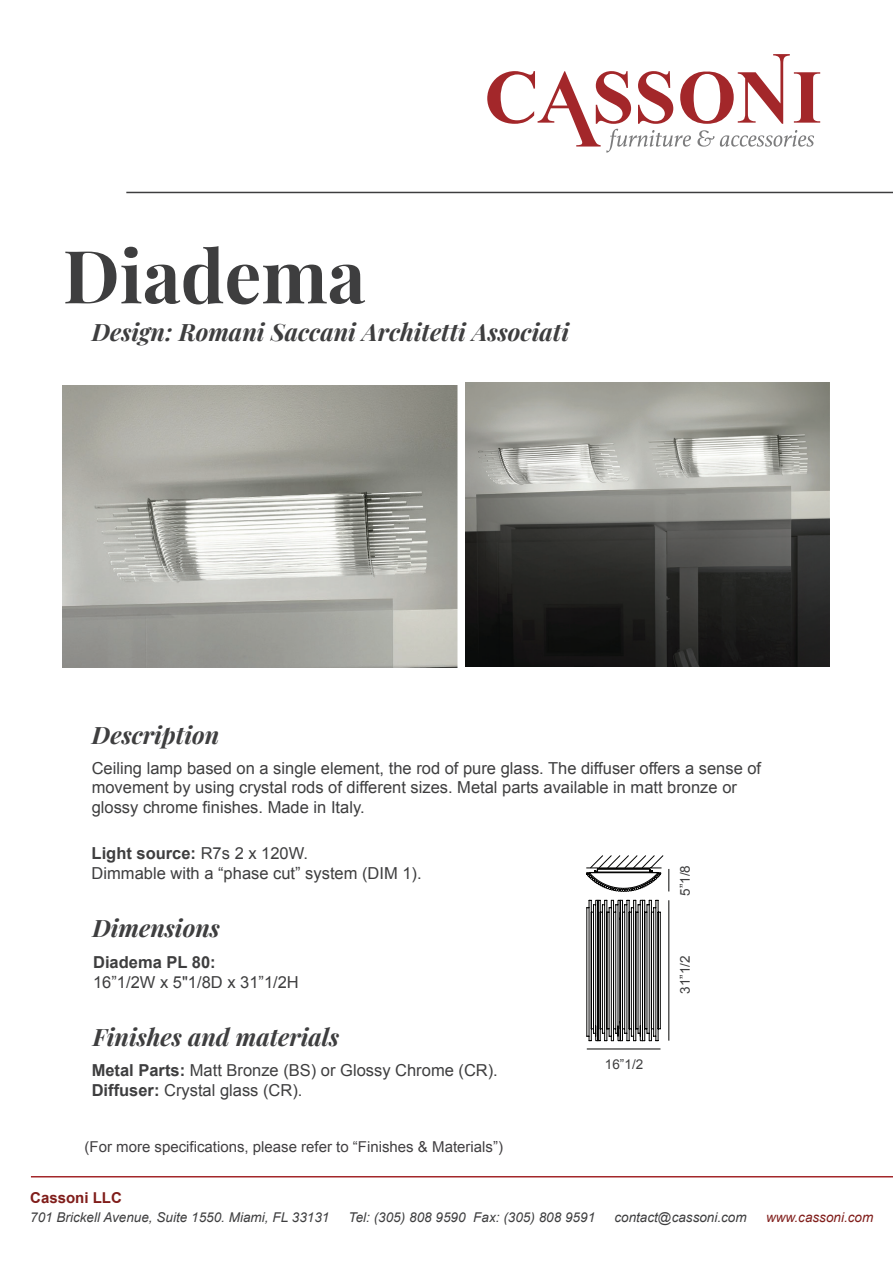
<style>
.page{position:relative;width:893px;height:1263px;background:#fff}
.page>*{position:absolute;margin:0;border:0;box-sizing:border-box;transform-origin:0 0}
.t1{font:700 73.2px "Playfair Display";color:#3e3e3f}
.t2{font:italic 700 24px "Playfair Display";color:#3e3e3f}
.t3{font:16.5px/19.8px "Arial";color:#3e3e3f}
.t4{font:700 16.5px "Arial";color:#3e3e3f}
.t5{font:15px "Arial";color:#413f41}
.t6{font:700 15px "Arial";color:#801d1a}
.t7{font:italic 13.5px "Arial";color:#3e3e3f}
.t8{font:13.5px "Arial";color:#3e3e3f}
.t9{font:italic 13.5px "Arial";color:#801d1a}
.s1{font-weight:700}
</style>
<div class="page">
<hr style="left:31px;top:1176px;width:862px;height:1px;background:#a3272a">
<hr style="left:126px;top:192px;width:767px;height:1px;background:#3e3e3f">
<svg style="left:487px;top:54px;width:333px;height:99px"></svg>
<hr style="left:587px;top:1049px;width:73px;height:1px;background:#050504">
<svg style="left:586px;top:855px;width:84px;height:186px"></svg>
<img style="left:63px;top:385px;width:394px;height:283px">
<img style="left:466px;top:382px;width:364px;height:284px">
<h1 class="t1" style="left:63px;top:218px;width:304px">Diadema</h1>
<h2 class="t2" style="left:92px;top:313px;width:479px">Design: Romani Saccani Architetti Associati</h2>
<h2 class="t2" style="left:92px;top:716px;width:129px">Description</h2>
<p class="t3" style="left:92px;top:758px;width:671px">Ceiling lamp based on a single element, the rod of pure glass. The diffuser offers a sense of movement by using crystal rods of different sizes. Metal parts available in matt bronze or glossy chrome finishes. Made in Italy.</p>
<p class="t3" style="left:92px;top:843px;width:332px"><span class="s1">Light source:</span> R7s 2 x 120W.<br>Dimmable with a “phase cut” system (DIM 1).</p>
<h2 class="t2" style="left:92px;top:909px;width:129px">Dimensions</h2>
<p class="t4" style="left:93px;top:951px;width:124px">Diadema PL 80:</p>
<p class="t3" style="left:93px;top:972px;width:207px">16”1/2W x 5"1/8D x 31”1/2H</p>
<h2 class="t2" style="left:93px;top:1018px;width:248px">Finishes and materials</h2>
<p class="t3" style="left:92px;top:1060px;width:408px"><span class="s1">Metal Parts:</span> Matt Bronze (BS) or Glossy Chrome (CR).<br><span class="s1">Diffuser:</span> Crystal glass (CR).</p>
<p class="t5" style="left:85px;top:1137px;width:420px">(For more specifications, please refer to “Finishes &amp; Materials”)</p>
<p class="t8" style="left:605px;top:1055px;width:40px">16”1/2</p>
<p class="t8" style="left:676px;top:896px;width:32px;rotate:-90deg">5”1/8</p>
<p class="t8" style="left:676px;top:994px;width:40px;rotate:-90deg">31”1/2</p>
<p class="t6" style="left:30px;top:1187px;width:93px">Cassoni LLC</p>
<p class="t7" style="left:30px;top:1209px;width:301px">701 Brickell Avenue, Suite 1550. Miami, FL 33131</p>
<p class="t7" style="left:349px;top:1209px;width:248px">Tel: (305) 808 9590 Fax: (305) 808 9591</p>
<p class="t7" style="left:614px;top:1209px;width:134px">contact@cassoni.com</p>
<p class="t9" style="left:766px;top:1209px;width:109px">www.cassoni.com</p>
</div>
